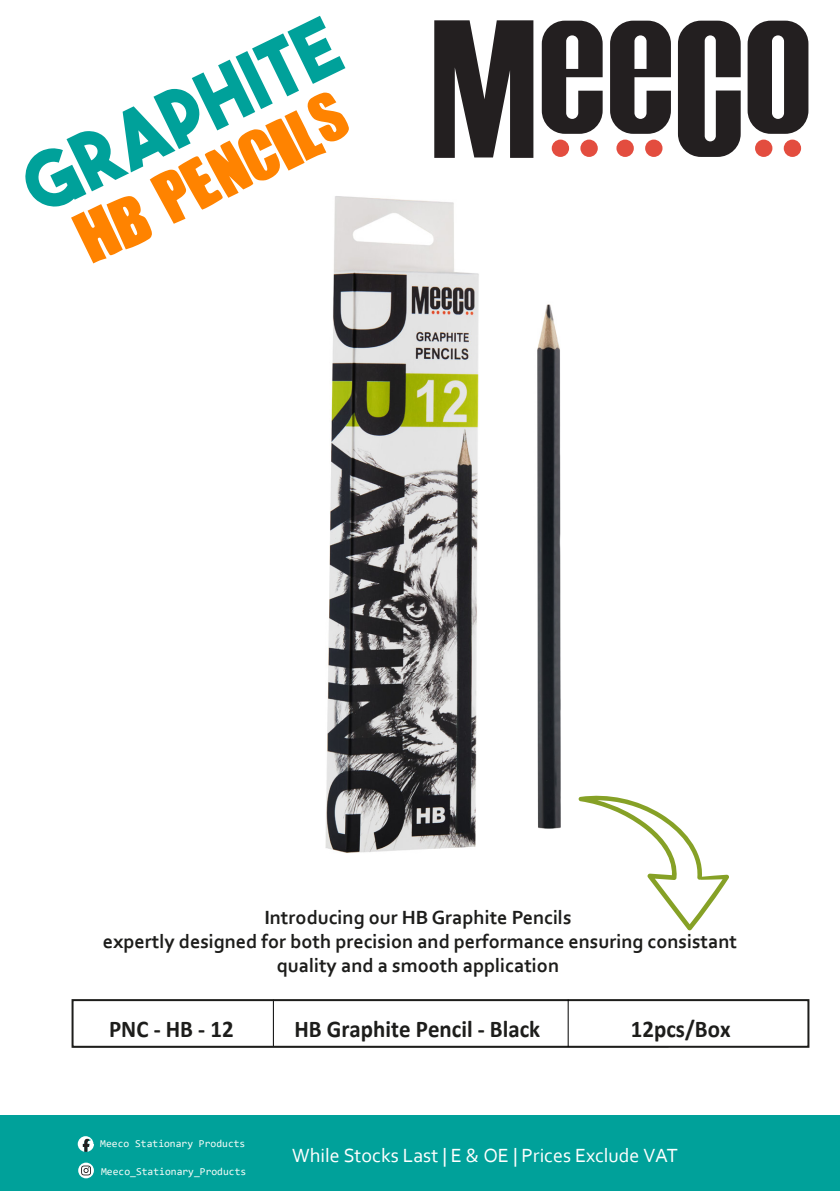
<style>
.page{position:relative;width:840px;height:1191px;background:#fff}
.page>*{position:absolute;margin:0;border:0;box-sizing:border-box;transform-origin:0 0}
.t1{font:80.8px "IMPACTED";color:#ff8300}
.t2{font:79.2px "The Bold Font";color:#00a19a}
.t3{font:700 24.2px "Calibri";color:#1d1d1b;scale:.95 1}
.t4{font:700 20px/24px "Corbel";color:#1d1d1b;text-align:center}
.t5{font:20px "Corbel";color:#fff}
.t6{font:10.6px "Consolas";color:#f9fcf8}
</style>
<div class="page">
<img style="left:325px;top:196px;width:154px;height:657px">
<img style="left:537px;top:304px;width:24px;height:525px">
<svg style="left:578px;top:795px;width:151px;height:135px"></svg>
<div style="left:551px;top:140px;width:17px;height:17px;background:#e34d3f;border-radius:50%"></div>
<div style="left:580px;top:140px;width:17px;height:17px;background:#e34d3f;border-radius:50%"></div>
<div style="left:616px;top:140px;width:17px;height:17px;background:#e34d3f;border-radius:50%"></div>
<div style="left:644px;top:140px;width:18px;height:17px;background:#e34d3f;border-radius:50%"></div>
<div style="left:754px;top:140px;width:18px;height:17px;background:#e34d3f;border-radius:50%"></div>
<div style="left:783px;top:140px;width:17px;height:17px;background:#e34d3f;border-radius:50%"></div>
<svg style="left:434px;top:20px;width:99px;height:138px"></svg>
<svg style="left:747px;top:21px;width:61px;height:113px"></svg>
<svg style="left:541px;top:21px;width:61px;height:113px"></svg>
<svg style="left:610px;top:21px;width:60px;height:113px"></svg>
<svg style="left:677px;top:21px;width:63px;height:136px"></svg>
<hr style="left:273px;top:999px;width:1px;height:47px;background:#000">
<div style="left:71px;top:999px;width:738px;height:48px;border:2px solid #1d1d1b"></div>
<hr style="left:567px;top:999px;width:1px;height:47px;background:#000">
<div style="left:0;top:1116px;width:839px;height:75px;background:#00a19a"></div>
<svg style="left:77px;top:1136px;width:17px;height:15px"></svg>
<svg style="left:78px;top:1162px;width:16px;height:16px"></svg>
<svg style="left:81px;top:1165px;width:10px;height:10px"></svg>
<h2 class="t2" style="left:7px;top:145px;width:342px;rotate:-26deg">GRAPHITE</h2>
<h1 class="t1" style="left:65px;top:208px;width:293px;rotate:-26deg">HB PENCILS</h1>
<p class="t4" style="left:103px;top:905px;width:635px">Introducing our HB Graphite Pencils<br>expertly designed for both precision and performance ensuring consistant quality and a smooth application</p>
<p class="t3" style="left:109px;top:1012px;width:132px">PNC - HB - 12</p>
<p class="t3" style="left:294px;top:1012px;width:260px">HB Graphite Pencil - Black</p>
<p class="t3" style="left:630px;top:1012px;width:106px">12pcs/Box</p>
<p class="t6" style="left:100px;top:1136px;width:147px">Meeco Stationary Products</p>
<p class="t6" style="left:101px;top:1163px;width:147px">Meeco_Stationary_Products</p>
<p class="t5" style="left:292px;top:1143px;width:387px">While Stocks Last | E &amp; OE | Prices Exclude VAT</p>
</div>
